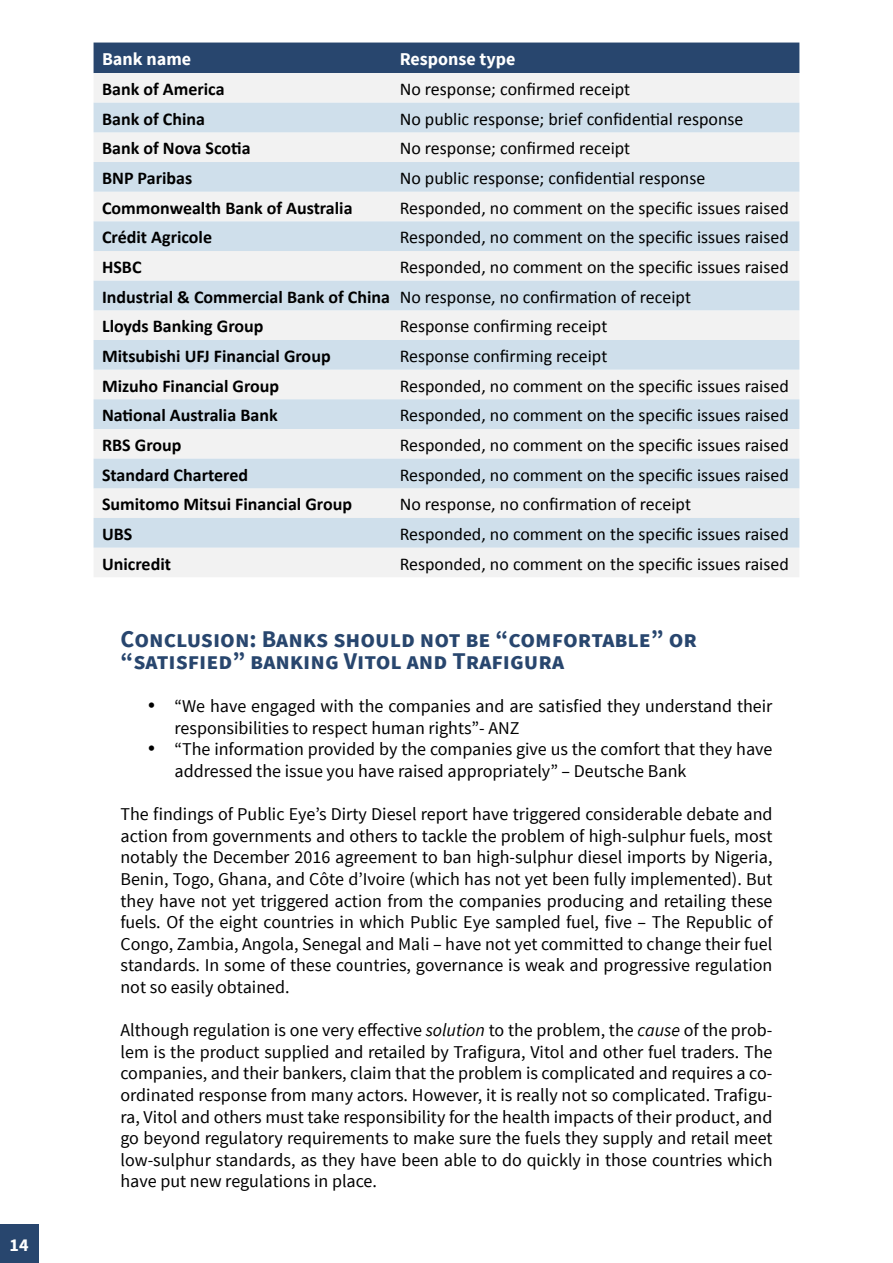
<style>
.page{position:relative;width:893px;height:1263px;background:#fff}
.page>*{position:absolute;margin:0;border:0;box-sizing:border-box;transform-origin:0 0}
.t1{font:700 24px/21.6px "Source Sans Pro";color:#28466e}
.t2{font:18px/21.6px "Source Sans Pro";color:#000}
.t3{font:18px/29.7px "Calibri";color:#000}
.t4{font:700 18px "Calibri";color:#000}
.t5{font:700 18px "Source Sans Pro";color:#fff}
.s1{font-weight:700}
.s2{font-style:italic}
</style>
<div class="page">
<div style="left:0;top:1225px;width:38px;height:38px;background:#28466e"></div>
<div style="left:94px;top:43px;width:705px;height:30px;background:#28466e"></div>
<div style="left:94px;top:73px;width:705px;height:504px;background:#f2f2f2"></div>
<svg style="left:94px;top:103px;width:705px;height:445px;fill:#cfdfeb"></svg>
<p class="t5" style="left:10px;top:1233px;width:21px">14</p>
<p class="t5" style="left:102px;top:47px;width:91px">Bank name</p>
<p class="t5" style="left:400px;top:47px;width:117px">Response type</p>
<p class="t4" style="left:102px;top:78px;width:124px">Bank of America</p>
<p class="t3" style="left:400px;top:74px;width:232px">No response; confirmed receipt</p>
<p class="t4" style="left:102px;top:107px;width:104px">Bank of China</p>
<p class="t3" style="left:400px;top:104px;width:345px">No public response; brief confidential response</p>
<p class="t4" style="left:102px;top:137px;width:150px">Bank of Nova Scotia</p>
<p class="t3" style="left:400px;top:134px;width:232px">No response; confirmed receipt</p>
<p class="t4" style="left:102px;top:167px;width:92px">BNP Paribas</p>
<p class="t3" style="left:400px;top:163px;width:307px">No public response; confidential response</p>
<p class="t4" style="left:102px;top:196px;width:252px">Commonwealth Bank of Australia</p>
<p class="t3" style="left:400px;top:193px;width:391px">Responded, no comment on the specific issues raised</p>
<p class="t4" style="left:102px;top:226px;width:112px">Crédit Agricole</p>
<p class="t3" style="left:400px;top:223px;width:391px">Responded, no comment on the specific issues raised</p>
<p class="t4" style="left:102px;top:256px;width:41px">HSBC</p>
<p class="t3" style="left:102px;top:252px;width:688px;text-indent:298px">Responded, no comment on the specific issues raised<br><span class="s1">Industrial &amp; Commercial Bank of China</span> No response, no confirmation of receipt<br><span class="s1">Lloyds Banking Group</span></p>
<p class="t3" style="left:400px;top:312px;width:209px">Response confirming receipt</p>
<p class="t4" style="left:102px;top:345px;width:230px">Mitsubishi UFJ Financial Group</p>
<p class="t3" style="left:400px;top:341px;width:209px">Response confirming receipt</p>
<p class="t4" style="left:102px;top:374px;width:179px">Mizuho Financial Group</p>
<p class="t3" style="left:400px;top:371px;width:391px">Responded, no comment on the specific issues raised</p>
<p class="t4" style="left:102px;top:404px;width:177px">National Australia Bank</p>
<p class="t3" style="left:400px;top:401px;width:391px">Responded, no comment on the specific issues raised</p>
<p class="t4" style="left:102px;top:434px;width:81px">RBS Group</p>
<p class="t3" style="left:400px;top:430px;width:391px">Responded, no comment on the specific issues raised</p>
<p class="t4" style="left:102px;top:463px;width:148px">Standard Chartered</p>
<p class="t3" style="left:400px;top:460px;width:391px">Responded, no comment on the specific issues raised</p>
<p class="t4" style="left:102px;top:493px;width:251px">Sumitomo Mitsui Financial Group</p>
<p class="t3" style="left:400px;top:490px;width:293px">No response, no confirmation of receipt</p>
<p class="t4" style="left:102px;top:523px;width:32px">UBS</p>
<p class="t3" style="left:400px;top:519px;width:391px">Responded, no comment on the specific issues raised</p>
<p class="t4" style="left:102px;top:552px;width:70px">Unicredit</p>
<p class="t3" style="left:400px;top:549px;width:391px">Responded, no comment on the specific issues raised</p>
<h1 class="t1" style="left:120px;top:629px;width:578px">Conclusion: Banks should not be “comfortable” or “satisfied” banking Vitol and Trafigura</h1>
<p class="t2" style="left:174px;top:696px;width:599px;text-indent:-27px">• “We have engaged with the companies and are satisfied they understand their responsibilities to respect human rights”- ANZ</p>
<p class="t2" style="left:174px;top:739px;width:599px;text-indent:-27px">• “The information provided by the companies give us the comfort that they have addressed the issue you have raised appropriately” – Deutsche Bank</p>
<p class="t2" style="left:120px;top:804px;width:654px;text-align:justify">The findings of Public Eye’s Dirty Diesel report have triggered considerable debate and action from governments and others to tackle the problem of high-sulphur fuels, most notably the December 2016 agreement to ban high-sulphur diesel imports by Nigeria, Benin, Togo, Ghana, and Côte d’Ivoire (which has not yet been fully implemented). But they have not yet triggered action from the companies producing and retailing these fuels. Of the eight countries in which Public Eye sampled fuel, five – The Republic of Congo, Zambia, Angola, Senegal and Mali – have not yet committed to change their fuel standards. In some of these countries, governance is weak and progressive regulation not so easily obtained.</p>
<p class="t2" style="left:120px;top:1020px;width:653px;text-align:justify">Although regulation is one very effective <span class="s2">solution</span> to the problem, the <span class="s2">cause</span> of the prob&shy;lem is the product supplied and retailed by Trafigura, Vitol and other fuel traders. The companies, and their bankers, claim that the problem is complicated and requires a co&shy;ordinated response from many actors. However, it is really not so complicated. Trafigu&shy;ra, Vitol and others must take responsibility for the health impacts of their product, and go beyond regulatory requirements to make sure the fuels they supply and retail meet low-sulphur standards, as they have been able to do quickly in those countries which have put new regulations in place.</p>
</div>
